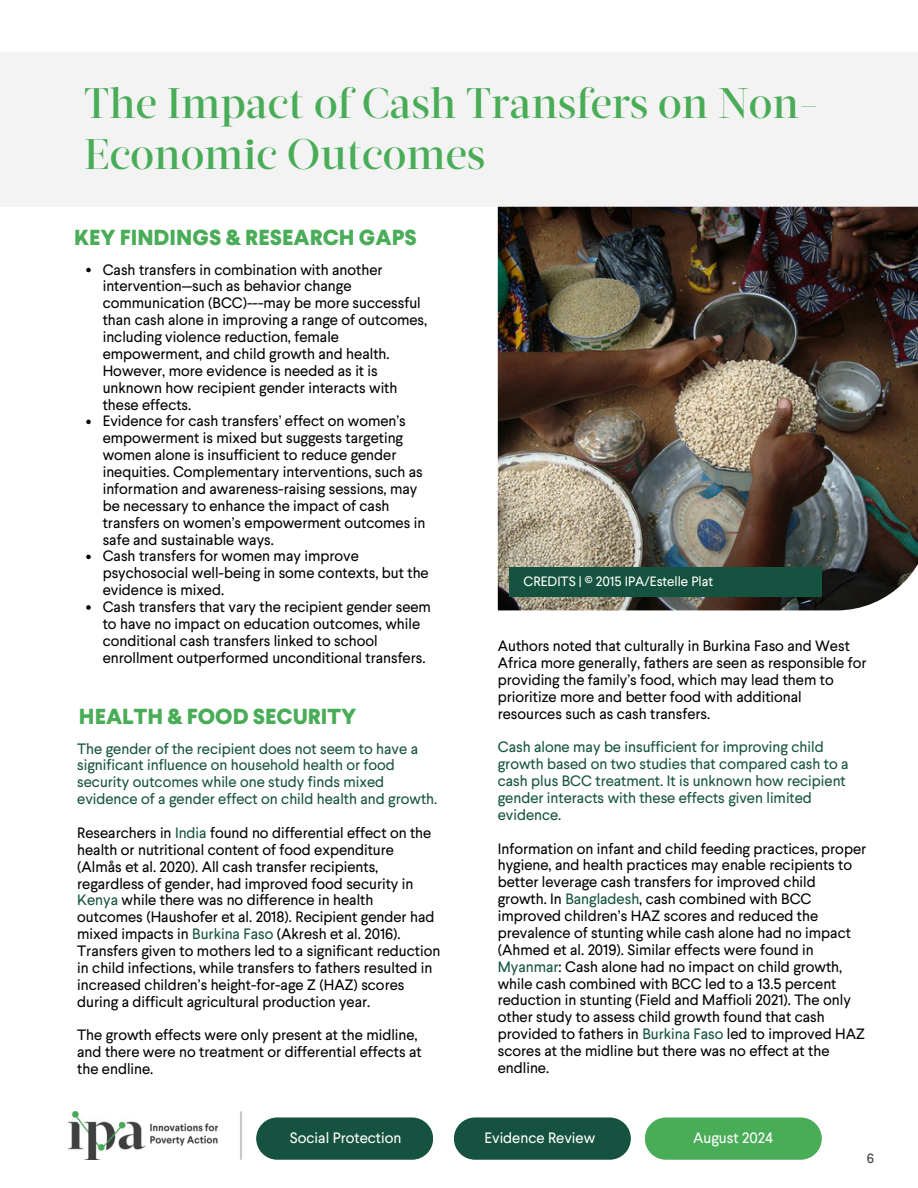
<style>
.page{position:relative;width:918px;height:1188px;background:#fff}
.page>*{position:absolute;margin:0;border:0;box-sizing:border-box;transform-origin:0 0}
.t1{font:500 42.6px/50.7px "Acta Display";color:#49ac57}
.t2{font:800 21.75px "Larsseit";color:#49ac57}
.t3{font:15px/16.8px "Larsseit";color:#000}
.t4{font:15px/16.8px "Larsseit";color:#155240}
.t5{font:15px "Larsseit";color:#fff}
.t6{font:13.5px "Larsseit";color:#fff}
.t7{font:13.5px "Larsseit";color:#414042}
.s1{color:#155240}
</style>
<div class="page">
<div style="left:0;top:52px;width:918px;height:155px;background:#f1f2f2"></div>
<img style="left:68px;top:1111px;width:150px;height:49px">
<hr style="left:240px;top:1111px;width:2px;height:49px;background:#c9c9c8">
<svg style="left:86px;top:268px;width:5px;height:4px"></svg>
<svg style="left:86px;top:420px;width:5px;height:4px"></svg>
<svg style="left:86px;top:555px;width:5px;height:4px"></svg>
<svg style="left:86px;top:605px;width:5px;height:5px"></svg>
<img style="left:498px;top:207px;width:420px;height:403px">
<div style="left:509px;top:567px;width:313px;height:29px;background:#155240"></div>
<div style="left:256px;top:1117px;width:177px;height:43px;background:#155240;border-radius:21px"></div>
<div style="left:454px;top:1117px;width:177px;height:43px;background:#155240;border-radius:21px"></div>
<div style="left:645px;top:1117px;width:177px;height:43px;background:#49ac57;border-radius:21px"></div>
<p class="t1" style="left:84px;top:79px;width:735px">The Impact of Cash Transfers on Non-<br>Economic Outcomes</p>
<h3 class="t2" style="left:74px;top:229px;width:344px">KEY FINDINGS &amp; RESEARCH GAPS</h3>
<p class="t3" style="left:103px;top:261px;width:326px">Cash transfers in combination with another intervention—such as behavior change communication (BCC)---may be more successful than cash alone in improving a range of outcomes, including violence reduction, female empowerment, and child growth and health.<br>However, more evidence is needed as it is unknown how recipient gender interacts with these effects.</p>
<p class="t3" style="left:103px;top:413px;width:324px">Evidence for cash transfers’ effect on women’s empowerment is mixed but suggests targeting women alone is insufficient to reduce gender inequities. Complementary interventions, such as information and awareness-raising sessions, may be necessary to enhance the impact of cash transfers on women’s empowerment outcomes in safe and sustainable ways.</p>
<h2 class="t3" style="left:103px;top:548px;width:328px">Cash transfers for women may improve psychosocial well-being in some contexts, but the evidence is mixed.</h2>
<p class="t3" style="left:103px;top:598px;width:330px">Cash transfers that vary the recipient gender seem to have no impact on education outcomes, while conditional cash transfers linked to school enrollment outperformed unconditional transfers.</p>
<p class="t2" style="left:79px;top:708px;width:279px">HEALTH &amp; FOOD SECURITY</p>
<p class="t4" style="left:77px;top:740px;width:362px">The gender of the recipient does not seem to have a significant influence on household health or food security outcomes while one study finds mixed evidence of a gender effect on child health and growth.</p>
<p class="t3" style="left:77px;top:824px;width:365px">Researchers in <span class="s1">India</span> found no differential effect on the health or nutritional content of food expenditure (Almås et al. 2020). All cash transfer recipients, regardless of gender, had improved food security in <span class="s1">Kenya</span> while there was no difference in health outcomes (Haushofer et al. 2018). Recipient gender had mixed impacts in <span class="s1">Burkina Faso</span> (Akresh et al. 2016).<br>Transfers given to mothers led to a significant reduction in child infections, while transfers to fathers resulted in increased children’s height-for-age Z (HAZ) scores during a difficult agricultural production year.</p>
<h3 class="t3" style="left:77px;top:1027px;width:346px">The growth effects were only present at the midline, and there were no treatment or differential effects at the endline.</h3>
<h3 class="t6" style="left:524px;top:572px;width:191px">CREDITS | © 2015 IPA/Estelle Plat</h3>
<h3 class="t3" style="left:498px;top:637px;width:370px">Authors noted that culturally in Burkina Faso and West Africa more generally, fathers are seen as responsible for providing the family’s food, which may lead them to prioritize more and better food with additional resources such as cash transfers.</h3>
<p class="t4" style="left:498px;top:739px;width:352px">Cash alone may be insufficient for improving child growth based on two studies that compared cash to a cash plus BCC treatment. It is unknown how recipient gender interacts with these effects given limited evidence.</p>
<h3 class="t3" style="left:498px;top:840px;width:370px">Information on infant and child feeding practices, proper hygiene, and health practices may enable recipients to better leverage cash transfers for improved child growth. In <span class="s1">Bangladesh</span>, cash combined with BCC improved children’s HAZ scores and reduced the prevalence of stunting while cash alone had no impact (Ahmed et al. 2019). Similar effects were found in <span class="s1">Myanmar</span>: Cash alone had no impact on child growth, while cash combined with BCC led to a 13.5 percent reduction in stunting (Field and Maffioli 2021). The only other study to assess child growth found that cash provided to fathers in <span class="s1">Burkina Faso</span> led to improved HAZ scores at the midline but there was no effect at the endline.</h3>
<h3 class="t5" style="left:290px;top:1128px;width:113px">Social Protection</h3>
<h3 class="t5" style="left:485px;top:1128px;width:112px">Evidence Review</h3>
<p class="t5" style="left:693px;top:1128px;width:81px">August 2024</p>
<p class="t7" style="left:867px;top:1149px;width:9px">6</p>
</div>
